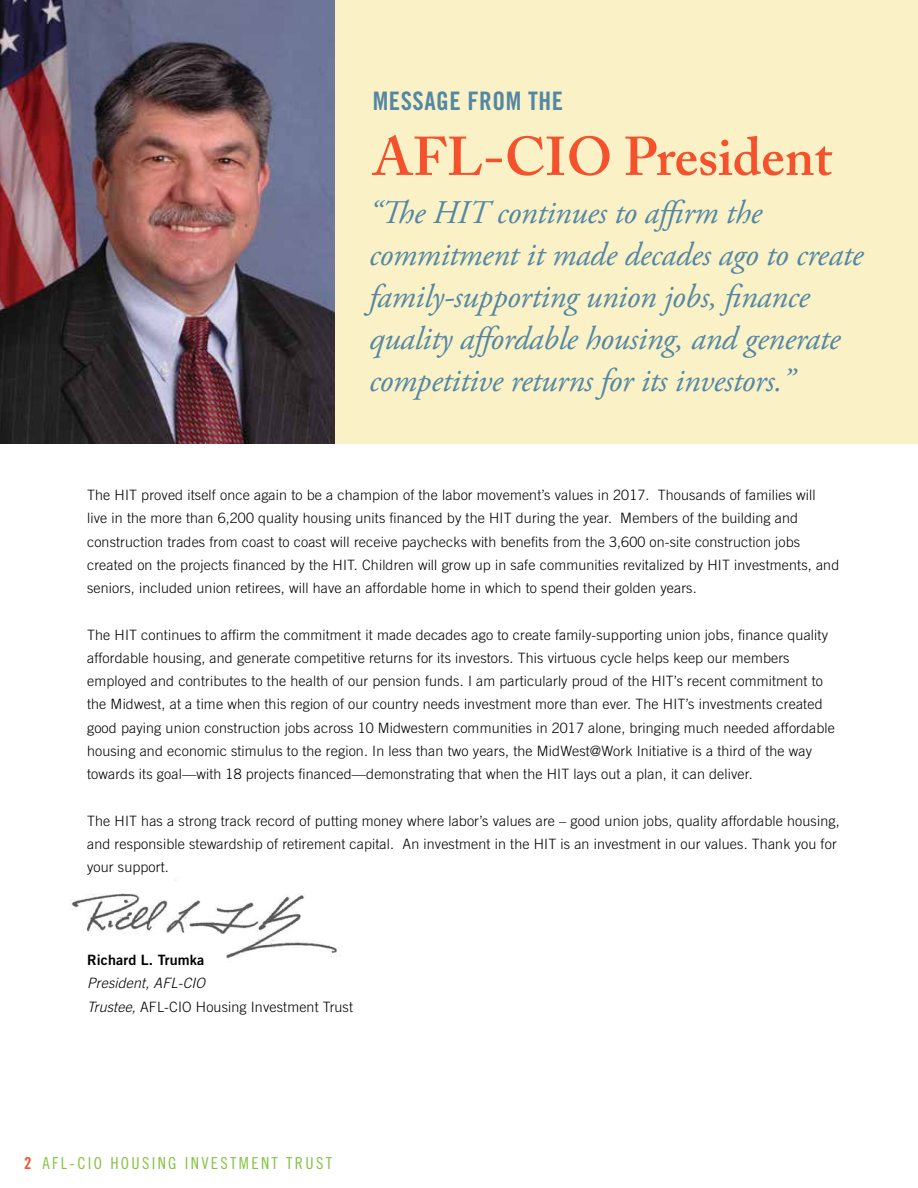
<style>
.page{position:relative;width:918px;height:1188px;background:#fff}
.page>*{position:absolute;margin:0;border:0;box-sizing:border-box;transform-origin:0 0}
.t1{font:600 54px "Adobe Caslon Pro";color:#f4512c}
.t2{font:italic 33px/42px "Adobe Garamond Pro";letter-spacing:-.01em;color:#5487a4}
.t3{font:25.5px "Trade Gothic LT Std Bd Cn 20";letter-spacing:.02em;color:#5487a4}
.t4{font:16.5px "Trade Gothic LT Std Cn 18";letter-spacing:.14em;color:#82c341}
.t5{font:300 14.25px/23.2px "Trade Gothic LT Std";letter-spacing:.01em;color:#000}
.t6{font:14.25px "Trade Gothic LT Std Bd 2";letter-spacing:.01em;color:#000}
.s1{font-style:italic}
.s2{font-family:"Trade Gothic LT Std Bd Cn 20";color:#f4512c}
</style>
<div class="page">
<div style="left:0;top:0;width:918px;height:443px;background:#faf2c6"></div>
<img style="left:71px;top:879px;width:269px;height:80px">
<img style="left:0;top:0;width:335px;height:443px">
<hr style="left:917px;top:449px;width:1px;height:739px;background:#ede2d8">
<hr style="left:917px;top:0;width:1px;height:67px;background:#5487a4">
<h3 class="t3" style="left:373px;top:85px;width:192px">MESSAGE FROM THE</h3>
<h1 class="t1" style="left:373px;top:125px;width:461px">AFL-CIO President</h1>
<h2 class="t2" style="left:369px;top:192px;width:496px">“The HIT continues to affirm the commitment it made decades ago to create family-supporting union jobs, finance quality affordable housing, and generate competitive returns for its investors.”</h2>
<p class="t5" style="left:87px;top:483px;width:754px">The HIT proved itself once again to be a champion of the labor movement’s values in 2017. Thousands of families will live in the more than 6,200 quality housing units financed by the HIT during the year. Members of the building and construction trades from coast to coast will receive paychecks with benefits from the 3,600 on-site construction jobs created on the projects financed by the HIT. Children will grow up in safe communities revitalized by HIT investments, and seniors, included union retirees, will have an affordable home in which to spend their golden years.</p>
<p class="t5" style="left:87px;top:623px;width:749px">The HIT continues to affirm the commitment it made decades ago to create family-supporting union jobs, finance quality affordable housing, and generate competitive returns for its investors. This virtuous cycle helps keep our members employed and contributes to the health of our pension funds. I am particularly proud of the HIT’s recent commitment to the Midwest, at a time when this region of our country needs investment more than ever. The HIT’s investments created good paying union construction jobs across 10 Midwestern communities in 2017 alone, bringing much needed affordable housing and economic stimulus to the region. In less than two years, the MidWest@Work Initiative is a third of the way towards its goal—with 18 projects financed—demonstrating that when the HIT lays out a plan, it can deliver.</p>
<p class="t5" style="left:87px;top:809px;width:754px">The HIT has a strong track record of putting money where labor’s values are – good union jobs, quality affordable housing, and responsible stewardship of retirement capital. An investment in the HIT is an investment in our values. Thank you for your support.</p>
<p class="t6" style="left:87px;top:951px;width:119px">Richard L. Trumka</p>
<p class="t5" style="left:87px;top:972px;width:267px"><span class="s1">President, AFL-CIO<br>Trustee,</span> AFL-CIO Housing Investment Trust</p>
<p class="t4" style="left:24px;top:1154px;width:310px"><span class="s2">2</span> AFL-CIO HOUSING INVESTMENT TRUST</p>
</div>
